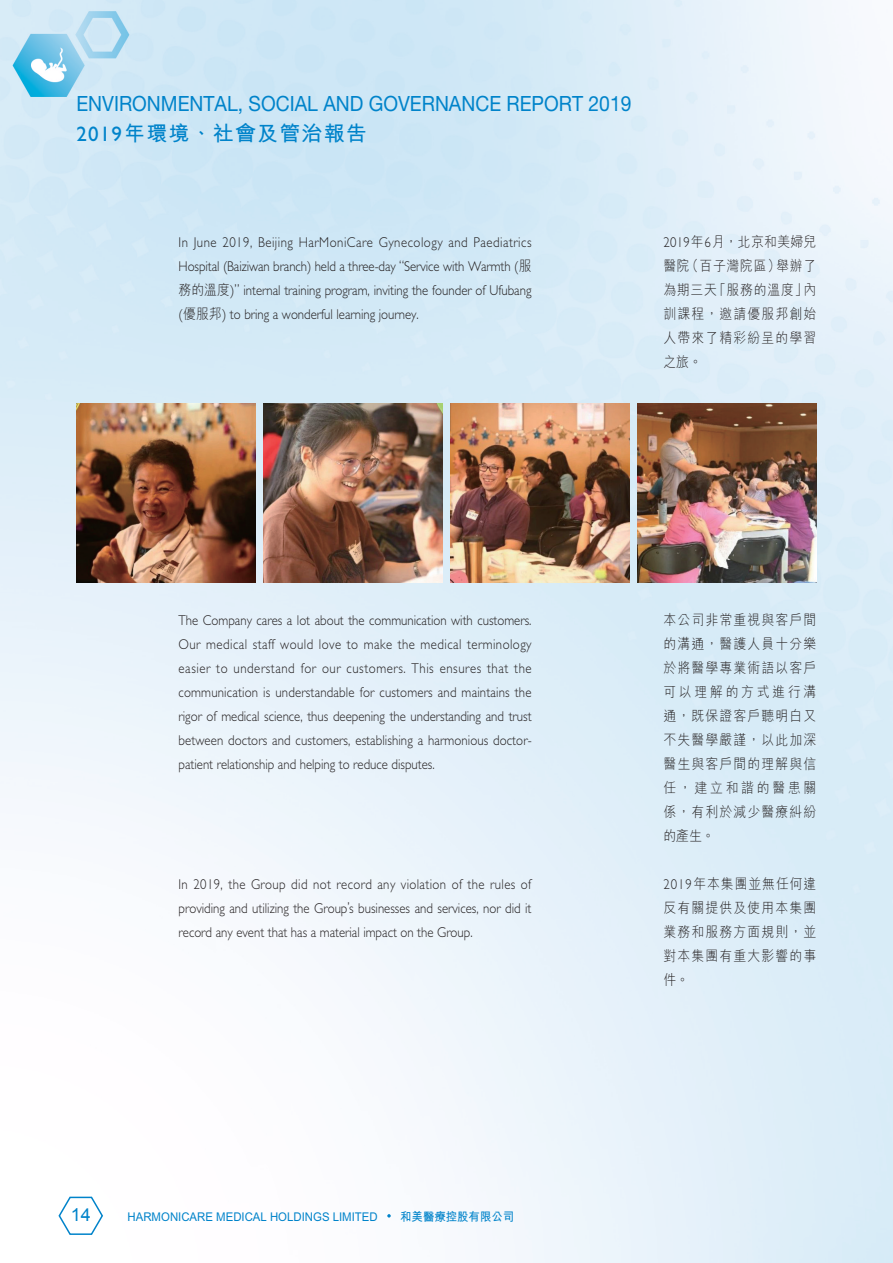
<style>
.page{position:relative;width:893px;height:1263px;background:#fff}
.page>*{position:absolute;margin:0;border:0;box-sizing:border-box;transform-origin:0 0}
.t1{font:21px "Helvetica Neue LT Std";color:#0083ca;scale:.92 1}
.t2{font:700 21px "M Hei HK";letter-spacing:.055em;color:#0083ca}
.t3{font:18px "Arial";color:#0083ca}
.t4{font:300 14.25px/24px "Gill Sans Std";color:#231f20;text-align:justify;scale:.9 1}
.t5{font:300 14.25px/24px "M Hei HK";letter-spacing:.095em;color:#231f20;text-align:justify;scale:.9 1}
.t6{font:700 12px "M Hei HK";color:#0083ca;scale:.95 1}
.s1{font-family:"Gill Sans Std";font-weight:400}
.s2{font-family:"M Hei HK"}
.s3{font-family:"Gill Sans Std"}
</style>
<div class="page">
<img style="left:0;top:0;width:893px;height:1263px">
<svg style="left:387px;top:1214px;width:4px;height:3px"></svg>
<svg style="left:58px;top:1195px;width:46px;height:41px"></svg>
<img style="left:77px;top:404px;width:178px;height:179px">
<img style="left:264px;top:404px;width:178px;height:179px">
<img style="left:451px;top:404px;width:178px;height:179px">
<img style="left:638px;top:404px;width:178px;height:179px">
<h1 class="t1" style="left:76px;top:91px;width:605px">ENVIRONMENTAL, SOCIAL AND GOVERNANCE REPORT 2019</h1>
<h1 class="t2" style="left:76px;top:118px;width:292px"><span class="s1">2019</span>年環境、社會及管治報告</h1>
<p class="t4" style="left:179px;top:230px;width:394px">In June 2019, Beijing HarMoniCare Gynecology and Paediatrics Hospital (Baiziwan branch) held a three-day “Service with Warmth (<span class="s2">服務的溫度</span>)” internal training program, inviting the founder of Ufubang (<span class="s2">優服邦</span>) to bring a wonderful learning journey.</p>
<p class="t5" style="left:663px;top:229px;width:172px"><span class="s3">2019</span>年<span class="s3">6</span>月，北京和美婦兒醫院（百子灣院區）舉辦了為期三天「服務的溫度」內訓課程，邀請優服邦創始人帶來了精彩紛呈的學習之旅。</p>
<p class="t4" style="left:179px;top:608px;width:394px">The Company cares a lot about the communication with customers.<br>Our medical staff would love to make the medical terminology easier to understand for our customers. This ensures that the communication is understandable for customers and maintains the rigor of medical science, thus deepening the understanding and trust between doctors and customers, establishing a harmonious doctor&shy;patient relationship and helping to reduce disputes.</p>
<p class="t4" style="left:179px;top:872px;width:394px">In 2019, the Group did not record any violation of the rules of providing and utilizing the Group’s businesses and services, nor did it record any event that has a material impact on the Group.</p>
<p class="t3" style="left:71px;top:1203px;width:22px">14</p>
<p class="t6" style="left:128px;top:1207px;width:265px">HARMONICARE MEDICAL HOLDINGS LIMITED</p>
<p class="t6" style="left:400px;top:1207px;width:121px">和美醫療控股有限公司</p>
<p class="t5" style="left:663px;top:608px;width:172px">本公司非常重視與客戶間的溝通，醫護人員十分樂於將醫學專業術語以客戶可以理解的方式進行溝通，既保證客戶聽明白又不失醫學嚴謹，以此加深醫生與客戶間的理解與信任，建立和諧的醫患關係，有利於減少醫療糾紛的產生。</p>
<p class="t5" style="left:663px;top:872px;width:172px"><span class="s3">2019</span>年本集團並無任何違反有關提供及使用本集團業務和服務方面規則，並對本集團有重大影響的事件。</p>
</div>
